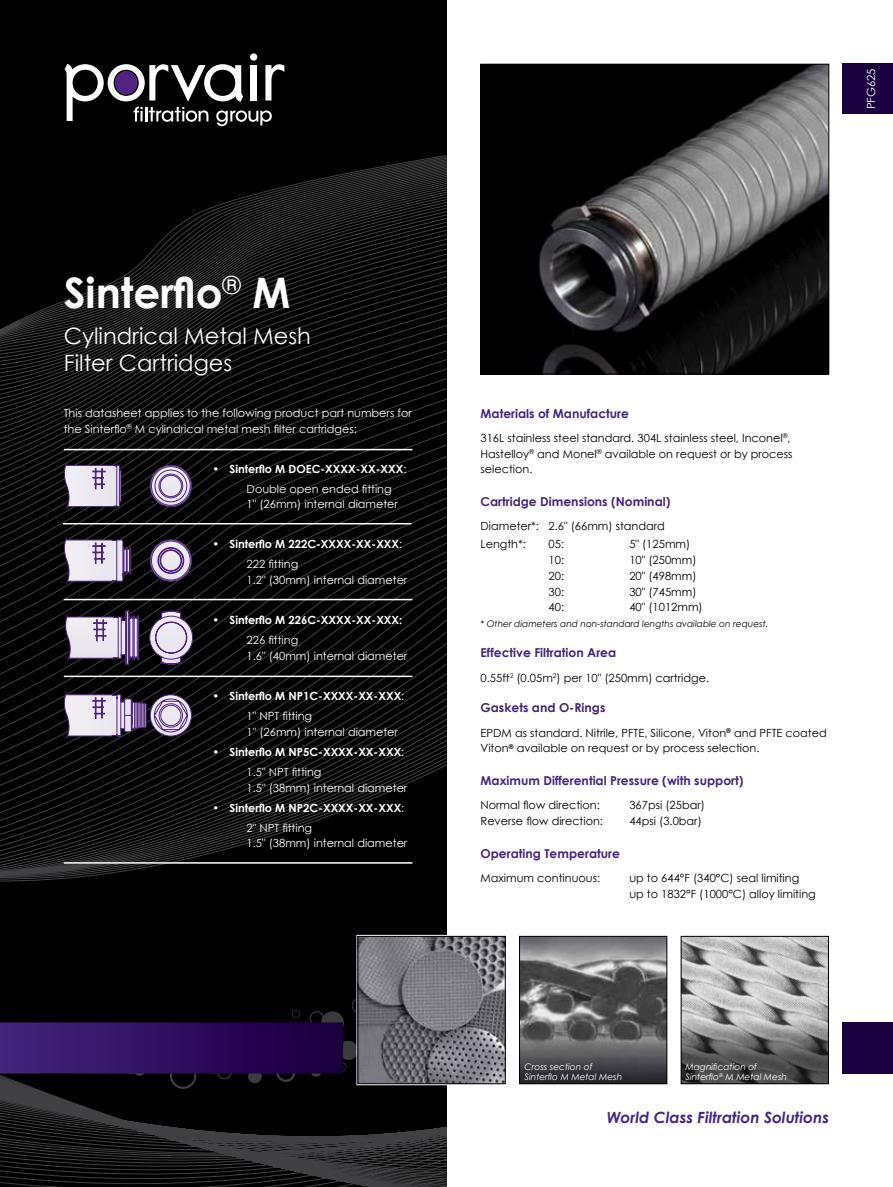
<style>
.page{position:relative;width:893px;height:1187px;background:#fff}
.page>*{position:absolute;margin:0;border:0;box-sizing:border-box;transform-origin:0 0}
.t1{font:700 42px "Century Gothic";color:#fff}
.t2{font:22.5px/27px "Century Gothic";color:#fff}
.t3{font:italic 700 15.45px "Century Gothic";color:#442580}
.t4{font:700 12.3px "Century Gothic";color:#442580}
.t5{font:11.25px/15.8px "Century Gothic";color:#000}
.t6{font:11.25px/15.8px "Century Gothic";color:#fff}
.t7{font:700 11.25px/20px "Century Gothic";color:#fff}
.t8{font:italic 9px/10.5px "Century Gothic";color:#fff}
.t9{font:italic 9px "Century Gothic";color:#000}
.s1{font-weight:400}
</style>
<div class="page">
<div style="left:0;top:0;width:446px;height:1186px;background:#000"></div>
<svg style="left:0;top:126px;width:446px;height:756px"></svg>
<svg style="left:0;top:1085px;width:446px;height:101px"></svg>
<div style="left:250px;top:53px;width:7px;height:8px;background:#fff;border-radius:50%"></div>
<svg style="left:65px;top:64px;width:219px;height:62px"></svg>
<svg style="left:0;top:999px;width:437px;height:91px"></svg>
<div style="left:843px;top:1022px;width:50px;height:51px;background:#1a003f"></div>
<div style="left:842px;top:64px;width:51px;height:50px;background:#1a003f"></div>
<img style="left:482px;top:66px;width:345px;height:306px">
<div style="left:480px;top:64px;width:349px;height:310px;border:1px solid #000"></div>
<div style="left:356px;top:934px;width:151px;height:151px;border:3px solid #fff"></div>
<img style="left:683px;top:937px;width:144px;height:80px">
<div style="left:681px;top:935px;width:148px;height:149px;border:1px solid #000"></div>
<img style="left:521px;top:937px;width:144px;height:145px">
<div style="left:519px;top:935px;width:148px;height:149px;border:1px solid #000"></div>
<img style="left:360px;top:937px;width:144px;height:145px">
<div style="left:358px;top:935px;width:148px;height:149px;border:1px solid #000"></div>
<svg style="left:681px;top:1017px;width:147px;height:66px;background:#686868"></svg>
<svg style="left:62px;top:463px;width:59px;height:46px;background:#b4abbd"></svg>
<svg style="left:136px;top:461px;width:65px;height:50px"></svg>
<svg style="left:63px;top:610px;width:76px;height:54px"></svg>
<svg style="left:149px;top:610px;width:44px;height:54px"></svg>
<svg style="left:62px;top:536px;width:139px;height:49px"></svg>
<svg style="left:62px;top:691px;width:139px;height:47px"></svg>
<hr style="left:63px;top:523px;width:349px;height:1px;background:#fff">
<hr style="left:64px;top:449px;width:348px;height:1px;background:#fff">
<hr style="left:64px;top:675px;width:348px;height:2px;background:#fff">
<hr style="left:64px;top:862px;width:348px;height:1px;background:#fff">
<hr style="left:64px;top:598px;width:348px;height:2px;background:#fff">
<h1 class="t1" style="left:64px;top:261px;width:228px">Sinterflo<sup>®</sup> M</h1>
<h2 class="t2" style="left:64px;top:321px;width:249px">Cylindrical Metal Mesh<br>Filter Cartridges</h2>
<p class="t6" style="left:64px;top:405px;width:349px">This datasheet applies to the following product part numbers for the Sinterflo<sup>®</sup> M cylindrical metal mesh filter cartridges:</p>
<p class="t7" style="left:247px;top:458px;width:162px;text-indent:-34px"><span class="s1">•</span> Sinterflo M DOEC-XXXX-XX-XXX<span class="s1">:<br>Double open ended fitting</span></p>
<p class="t6" style="left:247px;top:496px;width:153px">1" (26mm) internal diameter</p>
<p class="t7" style="left:247px;top:534px;width:157px;text-indent:-34px"><span class="s1">•</span> Sinterflo M 222C-XXXX-XX-XXX<span class="s1">:<br>222 fitting</span></p>
<p class="t6" style="left:247px;top:572px;width:162px">1.2" (30mm) internal diameter</p>
<p class="t7" style="left:247px;top:609px;width:157px;text-indent:-34px"><span class="s1">•</span> Sinterflo M 226C-XXXX-XX-XXX:<br><span class="s1">226 fitting</span></p>
<p class="t6" style="left:247px;top:648px;width:162px">1.6" (40mm) internal diameter</p>
<p class="t7" style="left:247px;top:685px;width:159px;text-indent:-34px"><span class="s1">•</span> Sinterflo M NP1C-XXXX-XX-XXX<span class="s1">:<br>1" NPT fitting</span></p>
<p class="t6" style="left:247px;top:723px;width:153px">1" (26mm) internal diameter</p>
<p class="t7" style="left:247px;top:741px;width:159px;text-indent:-34px"><span class="s1">•</span> Sinterflo M NP5C-XXXX-XX-XXX<span class="s1">:<br>1.5" NPT fitting</span></p>
<p class="t6" style="left:247px;top:779px;width:162px">1.5" (38mm) internal diameter</p>
<p class="t7" style="left:247px;top:797px;width:159px;text-indent:-34px"><span class="s1">•</span> Sinterflo M NP2C-XXXX-XX-XXX<span class="s1">:<br>2" NPT fitting</span></p>
<p class="t6" style="left:247px;top:835px;width:162px">1.5" (38mm) internal diameter</p>
<p class="t6" style="left:863px;top:109px;width:42px;rotate:-90deg">PFG625</p>
<p class="t4" style="left:480px;top:404px;width:150px">Materials of Manufacture</p>
<p class="t5" style="left:480px;top:430px;width:314px">316L stainless steel standard. 304L stainless steel, Inconel<sup>®</sup>,<br>Hastelloy<sup>®</sup> and Monel<sup>®</sup> available on request or by process selection.</p>
<p class="t4" style="left:480px;top:492px;width:191px">Cartridge Dimensions (Nominal)</p>
<p class="t5" style="left:480px;top:517px;width:186px;line-height:17.9px">Diameter*: 2.6" (66mm) standard<br>Length*:</p>
<p class="t5" style="left:549px;top:536px;width:17px">05:</p>
<p class="t5" style="left:629px;top:536px;width:62px">5" (125mm)</p>
<p class="t5" style="left:549px;top:552px;width:17px">10:</p>
<p class="t5" style="left:629px;top:552px;width:69px">10" (250mm)</p>
<p class="t5" style="left:549px;top:567px;width:17px">20:</p>
<p class="t5" style="left:629px;top:567px;width:69px">20" (498mm)</p>
<p class="t5" style="left:549px;top:583px;width:17px">30:</p>
<p class="t5" style="left:629px;top:583px;width:69px">30" (745mm)</p>
<p class="t5" style="left:549px;top:599px;width:17px">40:</p>
<p class="t5" style="left:629px;top:599px;width:75px">40" (1012mm)</p>
<p class="t9" style="left:480px;top:617px;width:289px">* Other diameters and non-standard lengths available on request.</p>
<p class="t4" style="left:480px;top:643px;width:137px">Effective Filtration Area</p>
<p class="t5" style="left:480px;top:669px;width:230px">0.55ft<sup>2</sup> (0.05m<sup>2</sup>) per 10" (250mm) cartridge.</p>
<p class="t4" style="left:480px;top:698px;width:126px">Gaskets and O-Rings</p>
<p class="t5" style="left:480px;top:724px;width:348px">EPDM as standard. Nitrile, PFTE, Silicone, Viton<sup>®</sup> and PFTE coated<br>Viton<sup>®</sup> available on request or by process selection.</p>
<p class="t4" style="left:480px;top:771px;width:264px">Maximum Differential Pressure (with support)</p>
<p class="t5" style="left:480px;top:797px;width:121px">Normal flow direction:</p>
<p class="t5" style="left:629px;top:797px;width:77px">367psi (25bar)</p>
<p class="t5" style="left:480px;top:813px;width:124px">Reverse flow direction:</p>
<p class="t5" style="left:629px;top:813px;width:74px">44psi (3.0bar)</p>
<p class="t4" style="left:480px;top:844px;width:141px">Operating Temperature</p>
<p class="t5" style="left:480px;top:870px;width:121px">Maximum continuous:</p>
<p class="t5" style="left:629px;top:870px;width:188px">up to 644°F (340°C) seal limiting up to 1832°F (1000°C) alloy limiting</p>
<p class="t8" style="left:525px;top:1060px;width:99px">Cross section of<br>Sinterflo M Metal Mesh</p>
<p class="t8" style="left:685px;top:1060px;width:103px">Magnification of<br>Sinterflo<sup>®</sup> M Metal Mesh</p>
<h3 class="t3" style="left:607px;top:1105px;width:224px">World Class Filtration Solutions</h3>
</div>
